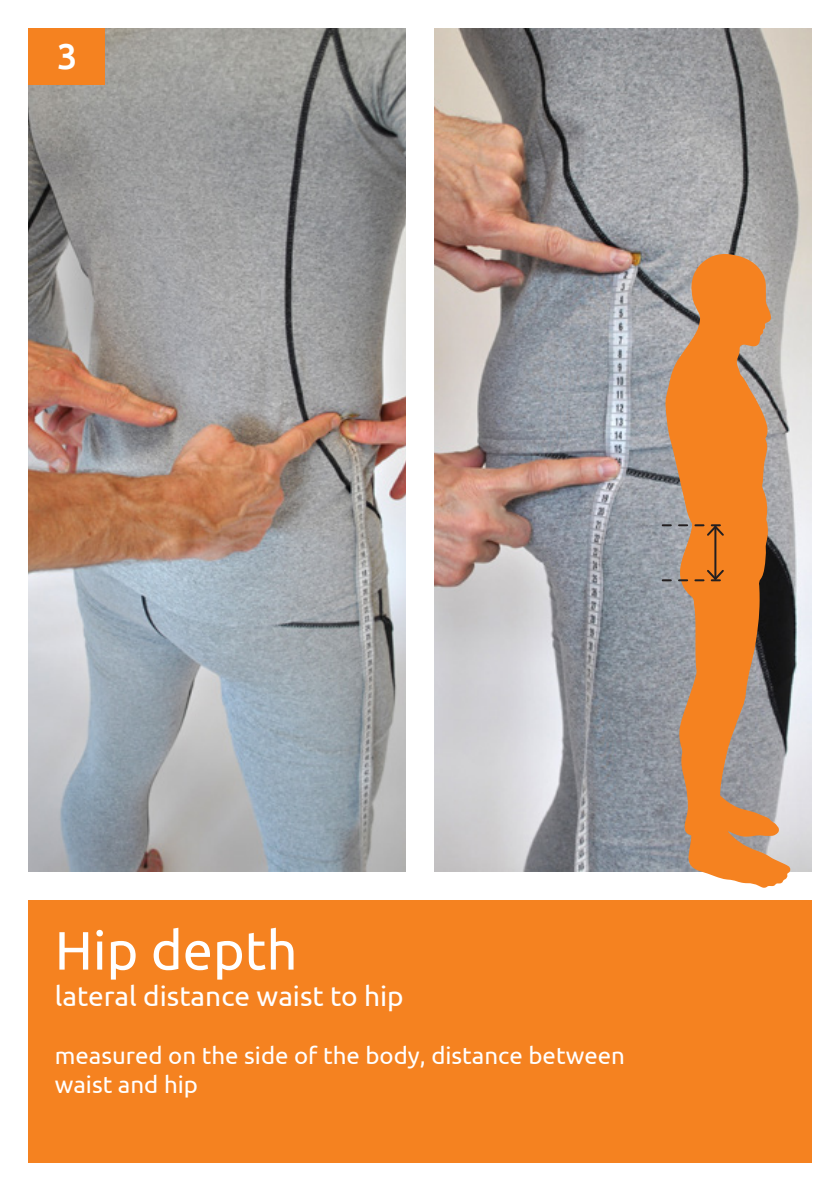
<style>
.page{position:relative;width:840px;height:1191px;background:#fff}
.page>*{position:absolute;margin:0;border:0;box-sizing:border-box;transform-origin:0 0}
.t1{font:54px "Ubuntu";color:#fff}
.t2{font:500 36px "Ubuntu";color:#fff}
.t3{font:28px "Ubuntu";color:#fff}
.t4{font:24px/28.8px "Ubuntu";color:#fff}
</style>
<div class="page">
<div style="left:28px;top:900px;width:783px;height:262px;background:#f58220"></div>
<img style="left:28px;top:28px;width:377px;height:844px">
<img style="left:434px;top:29px;width:377px;height:843px">
<div style="left:28px;top:28px;width:77px;height:57px;background:#f58220"></div>
<svg style="left:665px;top:253px;width:124px;height:635px;fill:#f58220"></svg>
<hr style="left:714px;top:527px;width:2px;height:52px;background:#231f20">
<svg style="left:662px;top:568px;width:63px;height:14px"></svg>
<svg style="left:662px;top:524px;width:63px;height:13px"></svg>
<h2 class="t2" style="left:57px;top:33px;width:22px">3</h2>
<h1 class="t1" style="left:55px;top:917px;width:244px">Hip depth</h1>
<p class="t3" style="left:55px;top:979px;width:350px">lateral distance waist to hip</p>
<p class="t4" style="left:55px;top:1040px;width:571px">measured on the side of the body, distance between waist and hip</p>
</div>
